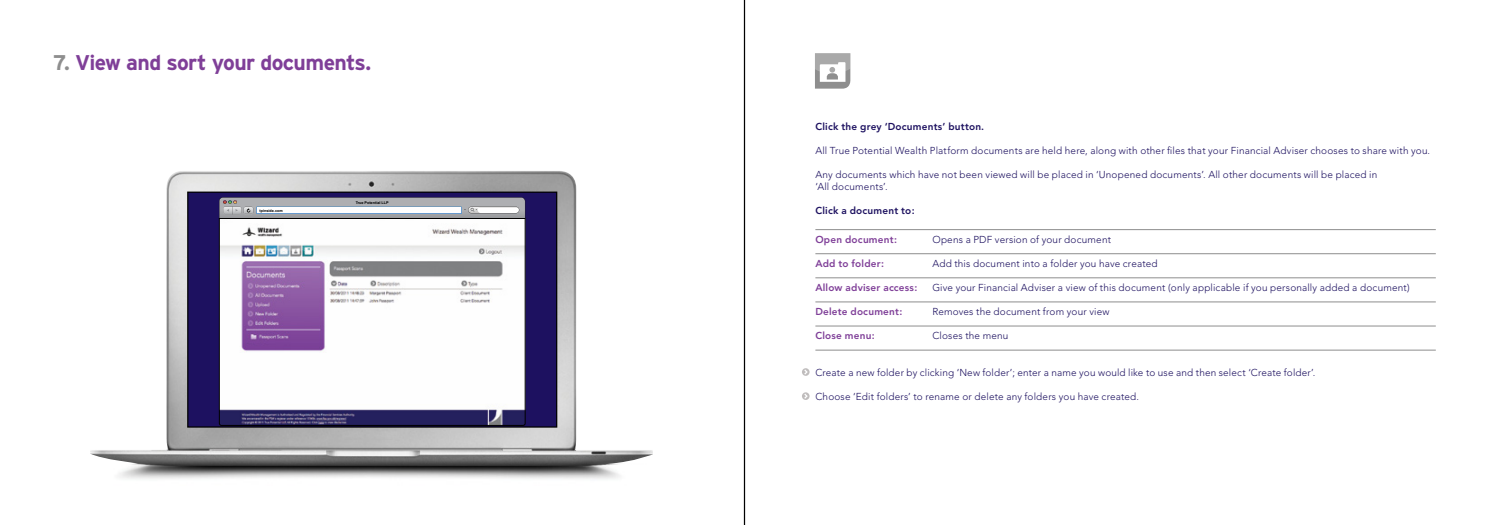
<style>
.page{position:relative;width:1489px;height:525px;background:#fff}
.page>*{position:absolute;margin:0;border:0;box-sizing:border-box;transform-origin:0 0}
.t1{font:700 21.25px "Interstate";letter-spacing:-.03em;color:#7f3f98}
.t2{font:300 10px/12px "Avenir";letter-spacing:.015em;color:#1d1160}
.t3{font:800 10px "Avenir";letter-spacing:.02em;color:#7f3f98}
.t4{font:800 10px "Avenir";letter-spacing:.02em;color:#1d1160}
.t5{font:700 3.75px "Arial";letter-spacing:.005em;color:#000}
.s1{color:#8e8e8e}
</style>
<div class="page">
<img style="left:90px;top:171px;width:563px;height:308px">
<div style="left:188px;top:192px;width:368px;height:235px;background:#1d1160"></div>
<div style="left:187px;top:191px;width:370px;height:236px;border:1px solid #000"></div>
<svg style="left:219px;top:219px;width:306px;height:206px;background:#d6d1dd"></svg>
<hr style="left:219px;top:218px;width:306px;height:1px;background:#000">
<svg style="left:219px;top:197px;width:306px;height:21px;background:#b3b6bc"></svg>
<hr style="left:815px;top:229px;width:620px;height:1px;background:#8e8e8e">
<hr style="left:815px;top:301px;width:620px;height:1px;background:#8e8e8e">
<hr style="left:815px;top:253px;width:620px;height:1px;background:#8e8e8e">
<hr style="left:815px;top:325px;width:620px;height:1px;background:#8e8e8e">
<hr style="left:815px;top:277px;width:620px;height:1px;background:#8e8e8e">
<hr style="left:815px;top:349px;width:620px;height:1px;background:#8e8e8e">
<hr style="left:743px;top:0;width:2px;height:524px;background:#000">
<svg style="left:815px;top:53px;width:35px;height:36px"></svg>
<svg style="left:802px;top:368px;width:7px;height:7px"></svg>
<svg style="left:802px;top:392px;width:7px;height:8px"></svg>
<h1 class="t1" style="left:53px;top:51px;width:320px"><span class="s1">7.</span> View and sort your documents.</h1>
<p class="t5" style="left:259px;top:208px;width:25px">tpinside.com</p>
<p class="t5" style="left:356px;top:200px;width:34px">True Potential LLP</p>
<p class="t4" style="left:815px;top:121px;width:170px">Click the grey ‘Documents’ button.</p>
<p class="t2" style="left:815px;top:145px;width:616px">All True Potential Wealth Platform documents are held here, along with other files that your Financial Adviser chooses to share with you.</p>
<p class="t2" style="left:815px;top:169px;width:563px">Any documents which have not been viewed will be placed in ‘Unopened documents’. All other documents will be placed in ‘All documents’.</p>
<p class="t4" style="left:815px;top:205px;width:101px">Click a document to:</p>
<p class="t3" style="left:815px;top:234px;width:83px">Open document:</p>
<p class="t2" style="left:932px;top:234px;width:180px">Opens a PDF version of your document</p>
<p class="t3" style="left:815px;top:258px;width:70px">Add to folder:</p>
<p class="t2" style="left:932px;top:258px;width:227px">Add this document into a folder you have created</p>
<p class="t3" style="left:815px;top:282px;width:104px">Allow adviser access:</p>
<p class="t2" style="left:932px;top:282px;width:479px">Give your Financial Adviser a view of this document (only applicable if you personally added a document)</p>
<p class="t3" style="left:815px;top:306px;width:89px">Delete document:</p>
<p class="t2" style="left:932px;top:306px;width:178px">Removes the document from your view</p>
<p class="t3" style="left:815px;top:330px;width:61px">Close menu:</p>
<p class="t2" style="left:932px;top:330px;width:78px">Closes the menu</p>
<p class="t2" style="left:815px;top:366px;width:501px">Create a new folder by clicking ‘New folder’; enter a name you would like to use and then select ‘Create folder’.</p>
<p class="t2" style="left:815px;top:390px;width:325px">Choose ‘Edit folders’ to rename or delete any folders you have created.</p>
</div>
